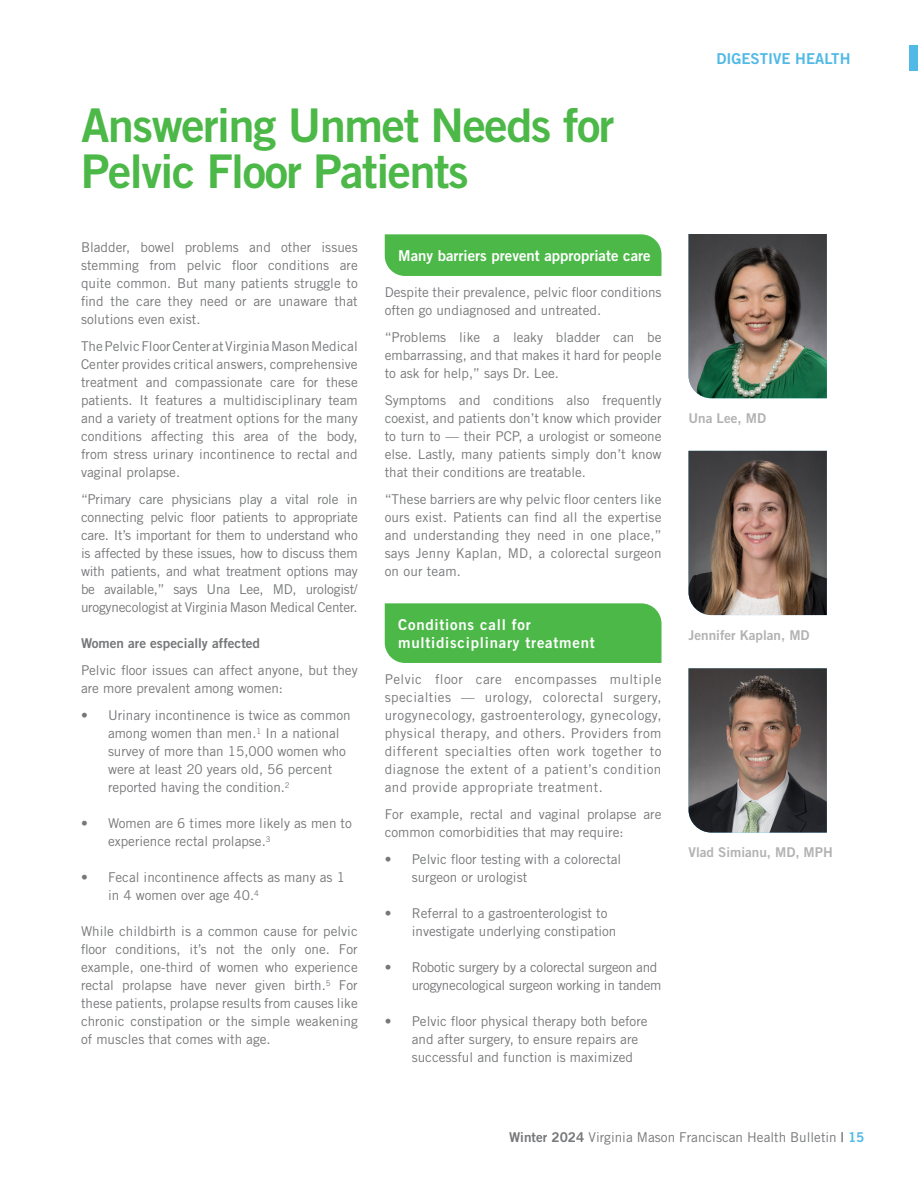
<style>
.page{position:relative;width:918px;height:1188px;background:#fff}
.page>*{position:absolute;margin:0;border:0;box-sizing:border-box;transform-origin:0 0}
.breaking_rule_header{font:46.5px/46.5px "Trade Gothic LT Std Bd 2";letter-spacing:-.03em;color:#4cb848}
.t1{font:15px/18px "Trade Gothic LT Std Bd 2";letter-spacing:.05em;color:#fff}
.t2{font:15px "Trade Gothic LT Std Bd 2";color:#fff}
.t3{font:15px "Trade Gothic LT Std Bd 2";color:#50b9e6}
.body_copy{font:13.5px/18px "Trade Gothic LT Std";color:#767779}
.body_copy-2{font:13.5px/18px "Trade Gothic LT Std";letter-spacing:-.02em;color:#767779;text-align:right}
.body_copy-3{font:13.5px "Trade Gothic LT Std Bd 2";color:#b2b2b2}
.t4{font:13.5px "Trade Gothic LT Std Bd 2";color:#767779}
.s1{font-family:"Trade Gothic LT Std Bd 2"}
.s2{font-family:"Trade Gothic LT Std Bd 2";color:#50b9e6}
</style>
<div class="page">
<div style="left:910px;top:45px;width:8px;height:26px;background:#50b9e6"></div>
<img style="left:688px;top:234px;width:139px;height:164px">
<div style="left:385px;top:234px;width:277px;height:42px;background:#4cb848"></div>
<div style="left:385px;top:603px;width:277px;height:60px;background:#4cb848"></div>
<img style="left:688px;top:451px;width:139px;height:164px">
<img style="left:688px;top:668px;width:139px;height:165px">
<p class="breaking_rule_header" style="left:81px;top:101px;width:535px">Answering Unmet Needs for<br>Pelvic Floor Patients</p>
<p class="body_copy" style="left:81px;top:238px;width:278px;text-align:justify">Bladder, bowel problems and other issues stemming from pelvic floor conditions are quite common. But many patients struggle to find the care they need or are unaware that solutions even exist.</p>
<p class="body_copy" style="left:81px;top:337px;width:278px;text-align:justify">The Pelvic Floor Center at Virginia Mason Medical Center provides critical answers, comprehensive treatment and compassionate care for these patients. It features a multidisciplinary team and a variety of treatment options for the many conditions affecting this area of the body, from stress urinary incontinence to rectal and vaginal prolapse.</p>
<p class="body_copy" style="left:81px;top:490px;width:278px;text-align:justify">“Primary care physicians play a vital role in connecting pelvic floor patients to appropriate care. It’s important for them to understand who is affected by these issues, how to discuss them with patients, and what treatment options may be available,” says Una Lee, MD, urologist/ urogynecologist at Virginia Mason Medical Center.</p>
<h3 class="t4" style="left:81px;top:635px;width:181px">Women are especially affected</h3>
<p class="body_copy" style="left:81px;top:661px;width:278px">Pelvic floor issues can affect anyone, but they are more prevalent among women:</p>
<p class="body_copy" style="left:108px;top:706px;width:244px;text-indent:-27px">• Urinary incontinence is twice as common among women than men.<sup>1</sup> In a national survey of more than 15,000 women who were at least 20 years old, 56 percent reported having the condition.<sup>2</sup></p>
<p class="body_copy" style="left:108px;top:814px;width:245px;text-indent:-27px">• Women are 6 times more likely as men to experience rectal prolapse.<sup>3</sup></p>
<p class="body_copy" style="left:108px;top:868px;width:238px;text-indent:-27px">• Fecal incontinence affects as many as 1 in 4 women over age 40.<sup>4</sup></p>
<p class="body_copy" style="left:81px;top:922px;width:278px;text-align:justify">While childbirth is a common cause for pelvic floor conditions, it’s not the only one. For example, one-third of women who experience rectal prolapse have never given birth.<sup>5</sup> For these patients, prolapse results from causes like chronic constipation or the simple weakening of muscles that comes with age.</p>
<h2 class="t2" style="left:398px;top:246px;width:254px">Many barriers prevent appropriate care</h2>
<p class="body_copy" style="left:385px;top:283px;width:278px">Despite their prevalence, pelvic floor conditions often go undiagnosed and untreated.</p>
<p class="body_copy" style="left:385px;top:328px;width:278px;text-align:justify">“Problems like a leaky bladder can be embarrassing, and that makes it hard for people to ask for help,” says Dr. Lee.</p>
<p class="body_copy" style="left:385px;top:391px;width:278px;text-align:justify">Symptoms and conditions also frequently coexist, and patients don’t know which provider to turn to — their PCP, a urologist or someone else. Lastly, many patients simply don’t know that their conditions are treatable.</p>
<p class="body_copy" style="left:385px;top:490px;width:278px;text-align:justify">“These barriers are why pelvic floor centers like ours exist. Patients can find all the expertise and understanding they need in one place,” says Jenny Kaplan, MD, a colorectal surgeon on our team.</p>
<h2 class="t1" style="left:398px;top:615px;width:198px">Conditions call for multidisciplinary treatment</h2>
<p class="body_copy" style="left:385px;top:670px;width:278px;text-align:justify">Pelvic floor care encompasses multiple specialties — urology, colorectal surgery, urogynecology, gastroenterology, gynecology, physical therapy, and others. Providers from different specialties often work together to diagnose the extent of a patient’s condition and provide appropriate treatment.</p>
<p class="body_copy" style="left:385px;top:805px;width:278px">For example, rectal and vaginal prolapse are common comorbidities that may require:</p>
<p class="body_copy" style="left:412px;top:850px;width:211px;text-indent:-27px">• Pelvic floor testing with a colorectal surgeon or urologist</p>
<p class="body_copy" style="left:412px;top:904px;width:206px;text-indent:-27px">• Referral to a gastroenterologist to investigate underlying constipation</p>
<p class="body_copy-2" style="left:385px;top:958px;width:278px">• Robotic surgery by a colorectal surgeon and urogynecological surgeon working in tandem</p>
<p class="body_copy" style="left:412px;top:1012px;width:237px;text-indent:-27px">• Pelvic floor physical therapy both before and after surgery, to ensure repairs are successful and function is maximized</p>
<p class="t3" style="left:716px;top:49px;width:19px">Digestive</p>
<p class="t3" style="left:795px;top:49px;width:21px">Health</p>
<p class="body_copy-3" style="left:688px;top:410px;width:79px">Una Lee, MD</p>
<p class="body_copy-3" style="left:688px;top:627px;width:123px">Jennifer Kaplan, MD</p>
<p class="body_copy-3" style="left:688px;top:844px;width:146px">Vlad Simianu, MD, MPH</p>
<p class="body_copy" style="left:509px;top:1128px;width:357px"><span class="s1">Winter 2024</span> Virginia Mason Franciscan Health Bulletin <span class="s1">|</span> <span class="s2">15</span></p>
</div>
